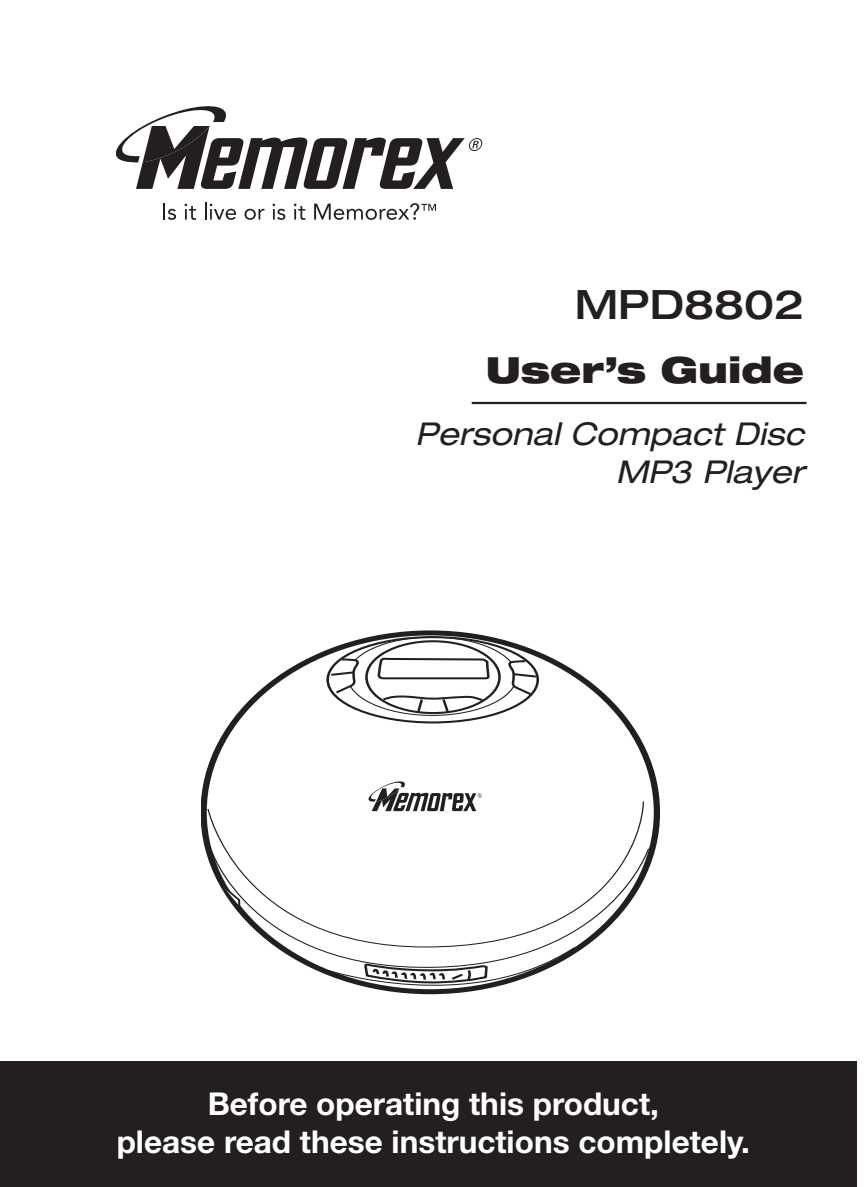
<style>
.page{position:relative;width:868px;height:1187px;background:#fff}
.page>*{position:absolute;margin:0;border:0;box-sizing:border-box;transform-origin:0 0}
.t1{font:500 expanded 40.5px "Helvetica Neue";color:#231f20}
.t2{font:900 expanded 36px "Helvetica Neue";color:#231f20}
.t3{font:700 31.5px/38.2px "Helvetica Neue";color:#fff;text-align:center}
.t4{font:italic expanded 31.5px/37.8px "Helvetica Neue";color:#231f20;text-align:right}
</style>
<div class="page">
<svg style="left:115px;top:106px;width:368px;height:83px"></svg>
<svg style="left:163px;top:204px;width:13px;height:16px"></svg>
<svg style="left:184px;top:203px;width:12px;height:17px"></svg>
<svg style="left:205px;top:202px;width:31px;height:18px"></svg>
<svg style="left:244px;top:209px;width:20px;height:11px"></svg>
<svg style="left:272px;top:203px;width:13px;height:17px"></svg>
<svg style="left:294px;top:203px;width:11px;height:17px"></svg>
<svg style="left:314px;top:203px;width:122px;height:17px"></svg>
<svg style="left:368px;top:781px;width:113px;height:19px"></svg>
<svg style="left:508px;top:659px;width:30px;height:38px"></svg>
<svg style="left:328px;top:657px;width:31px;height:38px"></svg>
<svg style="left:381px;top:696px;width:105px;height:18px"></svg>
<svg style="left:376px;top:657px;width:115px;height:23px"></svg>
<svg style="left:326px;top:971px;width:217px;height:23px"></svg>
<svg style="left:276px;top:848px;width:373px;height:123px"></svg>
<svg style="left:207px;top:800px;width:437px;height:147px"></svg>
<svg style="left:220px;top:884px;width:21px;height:23px"></svg>
<hr style="left:471px;top:402px;width:335px;height:2px;background:#231f20">
<div style="left:0;top:1061px;width:857px;height:125px;background:#231f20"></div>
<p class="t1" style="left:574px;top:290px;width:231px">MPD8802</p>
<p class="t2" style="left:486px;top:356px;width:319px">User’s Guide</p>
<p class="t4" style="left:415px;top:418px;width:390px">Personal Compact Disc<br>MP3 Player</p>
<p class="t3" style="left:117px;top:1083px;width:634px">Before operating this product,<br>please read these instructions completely.</p>
</div>
